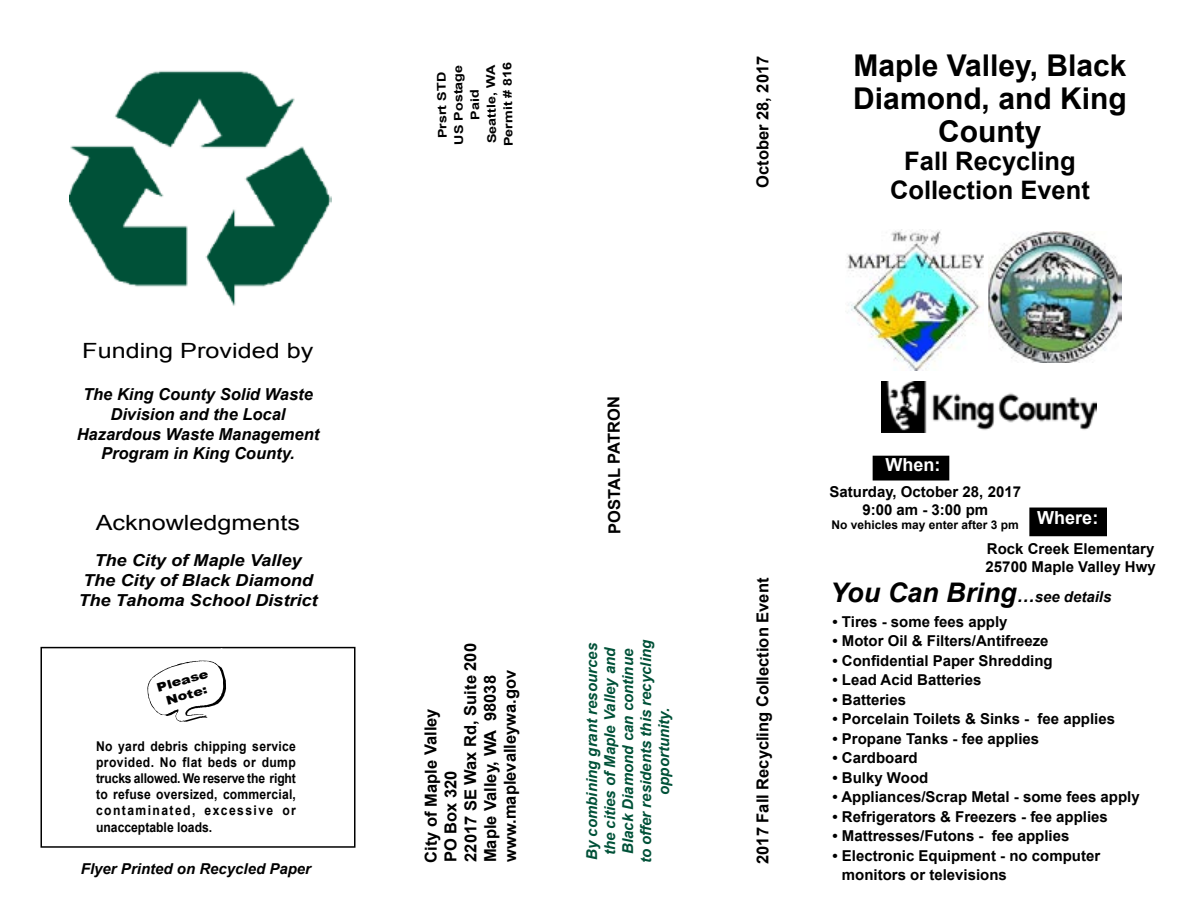
<style>
.page{position:relative;width:1188px;height:918px;background:#fff}
.page>*{position:absolute;margin:0;border:0;box-sizing:border-box;transform-origin:0 0}
.t1{font:700 30px/33px "Arial";color:#000;text-align:center}
.t2{font:italic 700 27px "Arial";color:#000}
.t3{font:700 25.5px/28.5px "Arial";color:#000;text-align:center}
.t4{font:21px "Arial";color:#000;scale:1.2 1}
.t5{font:700 18px "Arial";color:#fff}
.t6{font:700 16.5px/19.8px "Arial";color:#000}
.t7{font:italic 700 16.5px/19.8px "Arial";color:#000;text-align:center}
.t8{font:italic 700 16.5px/19.8px "Arial";color:#000;text-align:center;scale:1.1 1}
.t9{font:700 15px/18px "Arial";color:#000}
.t10{font:italic 700 15px/18px "Arial";color:#005138;text-align:center}
.t11{font:italic 700 15px "Arial";color:#000}
.t12{font:700 13.5px/16.2px "Arial";letter-spacing:.015em;color:#000;text-align:justify;scale:.9 1}
.t13{font:700 12px/16.5px "Arial";color:#000;text-align:center;scale:1.2 1}
.t14{font:700 12px "Arial";color:#000}
.t15{font:900 12px/15px "Arial";color:#000;text-align:center;scale:1.2 1}
.s1{font-size:18px}
.s2{font-size:15px}
</style>
<div class="page">
<div style="left:40px;top:647px;width:316px;height:201px;border:2px solid #000"></div>
<svg style="left:137px;top:648px;width:103px;height:74px"></svg>
<div style="left:1030px;top:508px;width:76px;height:28px;background:#000"></div>
<div style="left:873px;top:456px;width:76px;height:24px;background:#000"></div>
<div style="left:873px;top:456px;width:76px;height:25px;border:2px solid #000"></div>
<img style="left:847px;top:230px;width:137px;height:140px">
<img style="left:988px;top:231px;width:133px;height:131px">
<img style="left:881px;top:381px;width:216px;height:51px">
<img style="left:70px;top:70px;width:261px;height:236px">
<h3 class="t4" style="left:82px;top:337px;width:194px">Funding Provided by</h3>
<p class="t7" style="left:77px;top:385px;width:244px">The King County Solid Waste<br>Division and the Local<br>Hazardous Waste Management<br>Program in King County.</p>
<h3 class="t4" style="left:96px;top:509px;width:172px">Acknowledgments</h3>
<p class="t8" style="left:78px;top:551px;width:219px">The City of Maple Valley<br>The City of Black Diamond<br>The Tahoma School District</p>
<p class="t15" style="left:155px;top:680px;width:46px;rotate:-16deg">Please<br>Note:</p>
<p class="t12" style="left:96px;top:738px;width:224px">No yard debris chipping service provided. No flat beds or dump trucks allowed. We reserve the right to refuse oversized, commercial, contaminated, excessive or unacceptable loads.</p>
<p class="t11" style="left:81px;top:859px;width:232px">Flyer Printed on Recycled Paper</p>
<p class="t13" style="left:435px;top:148px;width:72px;rotate:-91deg">PrsrtST D<br>US Postage<br>Paid<br>Seattle, WA<br>Permit# 816</p>
<p class="t6" style="left:422px;top:863px;width:221px;rotate:-90deg">City of Maple Valley<br>PO Box 320<br>22017 SE Wax Rd, Suite 200<br>Maple Valley, WA 98038 www.maplevalleywa.gov</p>
<p class="t6" style="left:605px;top:534px;width:139px;rotate:-90deg">POSTAL PATRON</p>
<p class="t10" style="left:583px;top:863px;width:225px;rotate:-90deg">By combining grant resources the cities of Maple Valley and<br>Black Diamond can continue<br>to offer residents this recycling opportunity.</p>
<p class="t6" style="left:753px;top:188px;width:134px;rotate:-90deg">October 28, 2017</p>
<h1 class="t1" style="left:853px;top:50px;width:275px">Maple Valley, Black<br>Diamond, and King<br>County</h1>
<h3 class="t3" style="left:890px;top:148px;width:201px">Fall Recycling<br>Collection Event</h3>
<p class="t6" style="left:753px;top:864px;width:288px;rotate:-90deg">2017 Fall Recycling Collection Event</p>
<p class="t5" style="left:885px;top:453px;width:56px">When:</p>
<p class="t9" style="left:830px;top:483px;width:193px;text-align:center">Saturday, October 28, 2017<br>9:00 am - 3:00 pm</p>
<p class="t14" style="left:832px;top:517px;width:189px">No vehicles may enter after 3 pm</p>
<p class="t5" style="left:1037px;top:506px;width:63px">Where:</p>
<p class="t9" style="left:986px;top:540px;width:172px">Rock Creek Elementary<br>25700 Maple Valley Hwy</p>
<h2 class="t2" style="left:830px;top:574px;width:283px">You Can Bring<span class="s1">…</span><span class="s2">see details</span></h2>
<p class="t9" style="left:833px;top:613px;width:177px">• Tires - some fees apply</p>
<p class="t9" style="left:833px;top:632px;width:218px">• Motor Oil &amp; Filters/Antifreeze</p>
<p class="t9" style="left:833px;top:652px;width:222px">• Confidential Paper Shredding</p>
<p class="t9" style="left:833px;top:671px;width:150px">• Lead Acid Batteries</p>
<p class="t9" style="left:833px;top:691px;width:75px">• Batteries</p>
<p class="t9" style="left:833px;top:710px;width:284px">• Porcelain Toilets &amp; Sinks - fee applies</p>
<p class="t9" style="left:833px;top:730px;width:208px">• Propane Tanks - fee applies</p>
<p class="t9" style="left:833px;top:749px;width:87px">• Cardboard</p>
<p class="t9" style="left:833px;top:769px;width:97px">• Bulky Wood</p>
<p class="t9" style="left:833px;top:788px;width:309px">• Appliances/Scrap Metal - some fees apply</p>
<p class="t9" style="left:833px;top:808px;width:277px">• Refrigerators &amp; Freezers - fee applies</p>
<p class="t9" style="left:833px;top:827px;width:238px">• Mattresses/Futons - fee applies</p>
<p class="t9" style="left:842px;top:846px;width:260px;line-height:19.5px;text-indent:-9px">• Electronic Equipment - no computer monitors or televisions</p>
</div>
